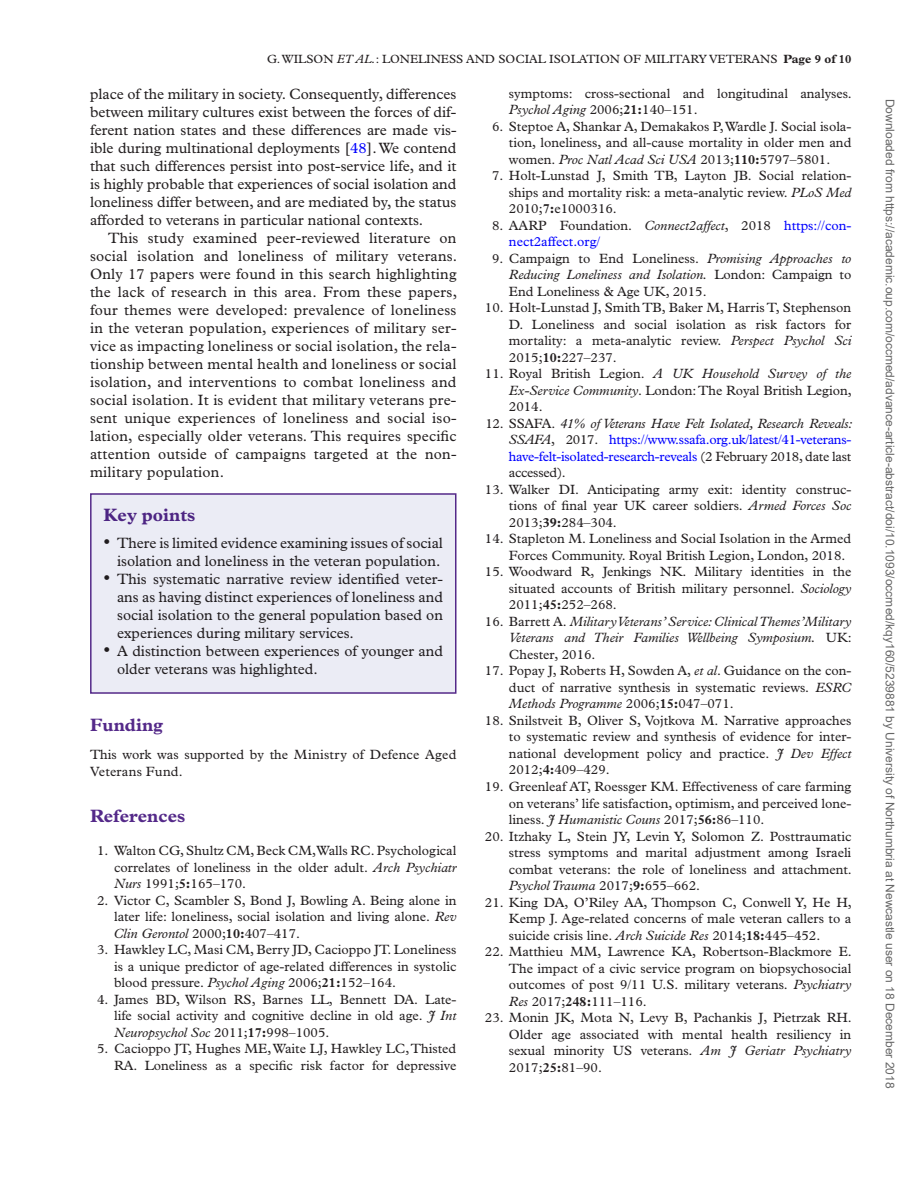
<style>
.page{position:relative;width:919px;height:1187px;background:#fff}
.page>*{position:absolute;margin:0;border:0;box-sizing:border-box;transform-origin:0 0}
.t1{font:700 18px "Plantin Std";color:#542989}
.t2{font:15px/18px "Plantin Std";color:#231f20;text-align:justify}
.t3{font:13.5px/16.5px "Plantin Std";color:#231f20;text-align:justify}
.t4{font:13.5px/16.5px "Plantin Std";letter-spacing:-.02em;color:#00f;text-align:justify}
.t5{font:italic 13.5px/16.5px "Plantin Std";color:#231f20;text-align:justify}
.t6{font:13.5px/16.5px "Plantin Std";color:#00f}
.t7{font:12px "Arial";color:#666}
.t8{font:12px "Plantin Std";color:#231f20}
.s1{font-style:italic}
.s2{font-weight:700}
.s3{color:#00f}
.s4{font-family:"Plantin";font-size:19.5px}
.s5{color:#231f20}
.s6{font-style:italic;color:#231f20}
.s7{font-style:normal}
</style>
<div class="page">
<div style="left:90px;top:493px;width:366px;height:200px;background:#ebecf5;border:2px solid #542989"></div>
<p class="t8" style="left:267px;top:52px;width:585px">G. WILSON <span class="s1">ET AL.</span>: LONELINESS AND SOCIAL ISOLATION OF MILITARY VETERANS <span class="s2">Page 9 of 10</span></p>
<p class="t2" style="left:90px;top:85px;width:368px">place of the military in society. Consequently, differences between military cultures exist between the forces of dif&shy;ferent nation states and these differences are made vis&shy;ible during multinational deployments [<span class="s3">48</span>]. We contend that such differences persist into post-service life, and it is highly probable that experiences of social isolation and loneliness differ between, and are mediated by, the status afforded to veterans in particular national contexts.</p>
<p class="t2" style="left:90px;top:229px;width:368px;text-indent:18px">This study examined peer-reviewed literature on social isolation and loneliness of military veterans.<br>Only 17 papers were found in this search highlighting the lack of research in this area. From these papers, four themes were developed: prevalence of loneliness in the veteran population, experiences of military ser&shy;vice as impacting loneliness or social isolation, the rela&shy;tionship between mental health and loneliness or social isolation, and interventions to combat loneliness and social isolation. It is evident that military veterans pre&shy;sent unique experiences of loneliness and social iso&shy;lation, especially older veterans. This requires specific attention outside of campaigns targeted at the non&shy;military population.</p>
<h1 class="t1" style="left:104px;top:503px;width:93px">Key points</h1>
<p class="t2" style="left:103px;top:533px;width:341px;text-align:right"><span class="s4">•</span> There is limited evidence examining issues of social isolation and loneliness in the veteran population.</p>
<p class="t2" style="left:117px;top:569px;width:327px;text-indent:-14px"><span class="s4">•</span> This systematic narrative review identified veter&shy;ans as having distinct experiences of loneliness and social isolation to the general population based on experiences during military services.</p>
<p class="t2" style="left:117px;top:641px;width:327px;text-indent:-14px"><span class="s4">•</span> A distinction between experiences of younger and older veterans was highlighted.</p>
<p class="t3" style="left:509px;top:85px;width:344px">symptoms: cross-sectional and longitudinal analyses.<br><span class="s1">Psychol Aging</span> 2006;<span class="s2">21:</span>140–151.</p>
<p class="t3" style="left:509px;top:118px;width:344px;text-indent:-17px">6. Steptoe A, Shankar A, Demakakos P, Wardle J. Social isola&shy;tion, loneliness, and all-cause mortality in older men and women. <span class="s1">Proc Natl Acad Sci USA</span> 2013;<span class="s2">110:</span>5797–5801.</p>
<p class="t3" style="left:509px;top:167px;width:344px;text-indent:-17px">7. Holt-Lunstad J, Smith TB, Layton JB. Social relation&shy;ships and mortality risk: a meta-analytic review. <span class="s1">PLoS Med </span>2010;<span class="s2">7:</span>e1000316.</p>
<p class="t6" style="left:509px;top:217px;width:344px;text-indent:-17px"><span class="s5">8. AARP Foundation.</span> <span class="s6">Connect2affect</span><span class="s5">, 2018</span> https://con&shy;nect2affect.org/</p>
<p class="t3" style="left:509px;top:250px;width:344px;text-indent:-17px">9. Campaign to End Loneliness. <span class="s1">Promising Approaches to Reducing Loneliness and Isolation.</span> London: Campaign to End Loneliness &amp; Age UK, 2015.</p>
<p class="t3" style="left:509px;top:299px;width:344px;text-indent:-24px">10. Holt-Lunstad J, Smith TB, Baker M, Harris T, Stephenson D. Loneliness and social isolation as risk factors for mortality: a meta-analytic review. <span class="s1">Perspect Psychol Sci </span>2015;<span class="s2">10:</span>227–237.</p>
<p class="t3" style="left:509px;top:365px;width:344px;text-indent:-24px">11. Royal British Legion. <span class="s1">A UK Household Survey of the Ex-Service Community</span>. London: The Royal British Legion, 2014.</p>
<p class="t4" style="left:509px;top:415px;width:345px;text-indent:-23px"><span class="s5">12. SSAFA.</span> <span class="s6">41% of Veterans Have Felt Isolated, Research Reveals:<br>SSAFA</span><span class="s5">, 2017.</span> https://www.ssafa.org.uk/latest/41-veterans&shy;have-felt-isolated-research-reveals <span class="s5">(2 February 2018, date last accessed).</span></p>
<p class="t3" style="left:509px;top:481px;width:344px;text-indent:-24px">13. Walker DI. Anticipating army exit: identity construc&shy;tions of final year UK career soldiers. <span class="s1">Armed Forces Soc </span>2013;<span class="s2">39:</span>284–304.</p>
<p class="t3" style="left:509px;top:530px;width:344px;text-indent:-24px">14. Stapleton M. Loneliness and Social Isolation in the Armed<br>Forces Community. Royal British Legion, London, 2018.</p>
<p class="t3" style="left:509px;top:563px;width:344px;text-indent:-24px">15. Woodward R, Jenkings NK. Military identities in the situated accounts of British military personnel. <span class="s1">Sociology </span>2011;<span class="s2">45:</span>252–268.</p>
<p class="t5" style="left:509px;top:613px;width:344px;text-indent:-24px"><span class="s7">16. Barrett A.</span> Military Veterans’ Service: Clinical Themes’Military Veterans and Their Families Wellbeing Symposium. <span class="s7">UK:<br>Chester, 2016.</span></p>
<p class="t3" style="left:509px;top:662px;width:344px;text-indent:-24px">17. Popay J, Roberts H, Sowden A, <span class="s1">et al</span>. Guidance on the con&shy;duct of narrative synthesis in systematic reviews. <span class="s1">ESRC Methods Programme</span> 2006;<span class="s2">15:</span>047–071.</p>
<p class="t3" style="left:509px;top:712px;width:344px;text-indent:-24px">18. Snilstveit B, Oliver S, Vojtkova M. Narrative approaches to systematic review and synthesis of evidence for inter&shy;national development policy and practice. <span class="s1">J Dev Effect </span>2012;<span class="s2">4:</span>409–429.</p>
<p class="t3" style="left:509px;top:778px;width:344px;text-indent:-24px">19. Greenleaf AT, Roessger KM. Effectiveness of care farming on veterans’ life satisfaction, optimism, and perceived lone&shy;liness. <span class="s1">J Humanistic Couns</span> 2017;<span class="s2">56:</span>86–110.</p>
<p class="t3" style="left:509px;top:827px;width:344px;text-indent:-24px">20. Itzhaky L, Stein JY, Levin Y, Solomon Z. Posttraumatic stress symptoms and marital adjustment among Israeli combat veterans: the role of loneliness and attachment.<br><span class="s1">Psychol Trauma</span> 2017;<span class="s2">9:</span>655–662.</p>
<p class="t3" style="left:509px;top:893px;width:344px;text-indent:-24px">21. King DA, O’Riley AA, Thompson C, Conwell Y, He H, Kemp J. Age-related concerns of male veteran callers to a suicide crisis line. <span class="s1">Arch Suicide Res</span> 2014;<span class="s2">18:</span>445–452.</p>
<p class="t3" style="left:509px;top:943px;width:344px;text-indent:-24px">22. Matthieu MM, Lawrence KA, Robertson-Blackmore E.<br>The impact of a civic service program on biopsychosocial outcomes of post 9/11 U.S. military veterans. <span class="s1">Psychiatry Res</span> 2017;<span class="s2">248:</span>111–116.</p>
<p class="t3" style="left:509px;top:1009px;width:344px;text-indent:-24px">23. Monin JK, Mota N, Levy B, Pachankis J, Pietrzak RH.<br>Older age associated with mental health resiliency in sexual minority US veterans. <span class="s1">Am J Geriatr Psychiatry </span>2017;<span class="s2">25:</span>81–90.</p>
<h1 class="t1" style="left:90px;top:713px;width:75px">Funding</h1>
<p class="t3" style="left:90px;top:746px;width:368px">This work was supported by the Ministry of Defence Aged<br>Veterans Fund.</p>
<h1 class="t1" style="left:90px;top:805px;width:97px">References</h1>
<p class="t3" style="left:114px;top:842px;width:344px;text-indent:-17px">1. Walton CG, Shultz CM, Beck CM, Walls RC. Psychological correlates of loneliness in the older adult. <span class="s1">Arch Psychiatr Nurs</span> 1991;<span class="s2">5:</span>165–170.</p>
<p class="t3" style="left:114px;top:892px;width:344px;text-indent:-17px">2. Victor C, Scambler S, Bond J, Bowling A. Being alone in later life: loneliness, social isolation and living alone. <span class="s1">Rev Clin Gerontol</span> 2000;<span class="s2">10:</span>407–417.</p>
<p class="t3" style="left:114px;top:941px;width:344px;text-indent:-17px">3. Hawkley LC, Masi CM, Berry JD, Cacioppo JT. Loneliness is a unique predictor of age-related differences in systolic blood pressure. <span class="s1">Psychol Aging</span> 2006;<span class="s2">21:</span>152–164.</p>
<p class="t3" style="left:114px;top:991px;width:344px;text-indent:-17px">4. James BD, Wilson RS, Barnes LL, Bennett DA. Late&shy;life social activity and cognitive decline in old age. <span class="s1">J Int Neuropsychol Soc</span> 2011;<span class="s2">17:</span>998–1005.</p>
<p class="t3" style="left:97px;top:1040px;width:361px;text-align:right">5. Cacioppo JT, Hughes ME, Waite LJ, Hawkley LC, Thisted<br>RA. Loneliness as a specific risk factor for depressive</p>
<p class="t7" style="left:894px;top:98px;width:991px;rotate:90deg">Downloaded from https://academic.oup.com/occmed/advance-article-abstract/doi/10.1093/occmed/kqy160/5239881 by University of Northumbria at Newcastle user on 18 December 2018</p>
</div>
